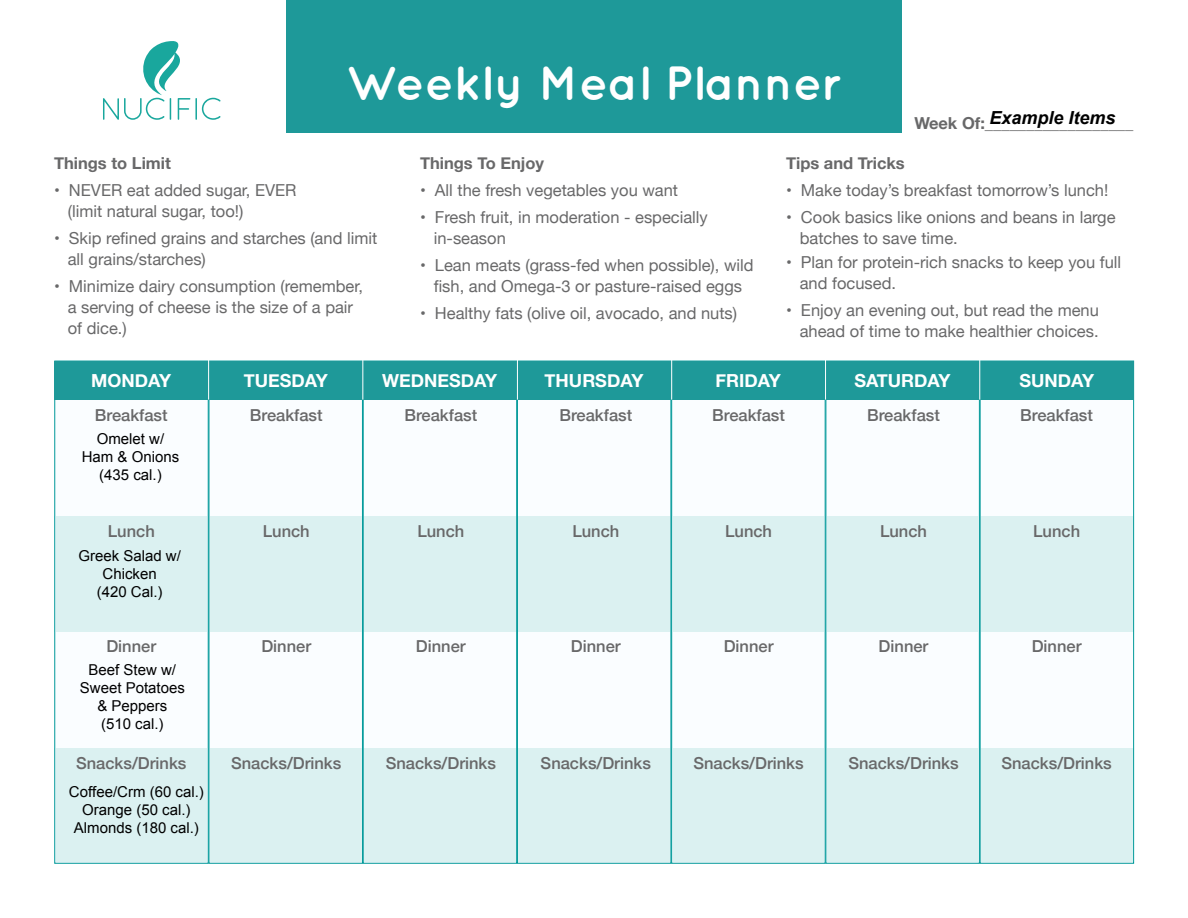
<style>
.page{position:relative;width:1188px;height:918px;background:#fff}
.page>*{position:absolute;margin:0;border:0;box-sizing:border-box;transform-origin:0 0}
.t1{font:700 48px "Quicksand";color:#fff}
.t2{font:700 18px "Helvetica Neue";color:#fff}
.t3{font:italic 700 18px "Arial";color:#000}
.t4{font:16.5px/21px "Helvetica Neue";color:#686869}
.t5{font:500 16.5px "Helvetica Neue";color:#686869}
.t6{font:700 16.5px "Helvetica Neue";color:#686869}
.t7{font:15px/18px "Arial";color:#000;text-align:center}
</style>
<div class="page">
<div style="left:286px;top:0;width:616px;height:133px;background:#1e9999"></div>
<div style="left:54px;top:361px;width:155px;height:503px;background:#fafdff;border:1px solid #099"></div>
<div style="left:671px;top:361px;width:155px;height:503px;background:#fafdff;border:1px solid #099"></div>
<div style="left:363px;top:361px;width:154px;height:503px;background:#fafdff;border:1px solid #099"></div>
<div style="left:980px;top:361px;width:154px;height:503px;background:#fafdff;border:1px solid #099"></div>
<div style="left:209px;top:361px;width:154px;height:503px;background:#fafdff;border:1px solid #099"></div>
<div style="left:826px;top:361px;width:154px;height:503px;background:#fafdff;border:1px solid #099"></div>
<div style="left:517px;top:361px;width:154px;height:503px;background:#fafdff;border:1px solid #099"></div>
<div style="left:54px;top:361px;width:1080px;height:39px;background:#1e9999"></div>
<hr style="left:208px;top:352px;width:1px;height:48px;background:#fff">
<hr style="left:517px;top:352px;width:1px;height:48px;background:#fff">
<hr style="left:825px;top:352px;width:1px;height:48px;background:#fff">
<hr style="left:362px;top:352px;width:1px;height:48px;background:#fff">
<hr style="left:671px;top:352px;width:1px;height:48px;background:#fff">
<hr style="left:979px;top:352px;width:1px;height:48px;background:#fff">
<div style="left:55px;top:516px;width:1079px;height:115px;background:#dbf1f1"></div>
<div style="left:55px;top:748px;width:1079px;height:116px;background:#dbf1f1"></div>
<svg style="left:103px;top:41px;width:87px;height:79px"></svg>
<hr style="left:195px;top:98px;width:2px;height:22px;background:#19a79d">
<svg style="left:202px;top:98px;width:19px;height:22px"></svg>
<p class="t1" style="left:346px;top:54px;width:498px">Weekly Meal Planner</p>
<p class="t3" style="left:989px;top:106px;width:128px">Example Items</p>
<p class="t6" style="left:914px;top:110px;width:221px">Week Of:__________________</p>
<p class="t6" style="left:54px;top:150px;width:118px">Things to Limit</p>
<p class="t4" style="left:68px;top:181px;width:230px;text-indent:-14px">• NEVER eat added sugar, EVER (limit natural sugar, too!)</p>
<p class="t4" style="left:68px;top:229px;width:311px;text-indent:-14px">• Skip refined grains and starches (and limit all grains/starches)</p>
<p class="t4" style="left:68px;top:277px;width:297px;text-indent:-14px">• Minimize dairy consumption (remember, a serving of cheese is the size of a pair of dice.)</p>
<p class="t6" style="left:420px;top:150px;width:126px">Things To Enjoy</p>
<p class="t4" style="left:420px;top:181px;width:260px">• All the fresh vegetables you want</p>
<p class="t4" style="left:420px;top:208px;width:289px">• Fresh fruit, in moderation - especially</p>
<p class="t4" style="left:434px;top:229px;width:74px">in-season</p>
<p class="t4" style="left:420px;top:256px;width:335px;text-align:center">• Lean meats (grass-fed when possible), wild fish, and Omega-3 or pasture-raised eggs</p>
<p class="t4" style="left:420px;top:304px;width:319px">• Healthy fats (olive oil, avocado, and nuts)</p>
<p class="t6" style="left:786px;top:150px;width:120px">Tips and Tricks</p>
<p class="t4" style="left:786px;top:181px;width:324px">• Make today’s breakfast tomorrow’s lunch!</p>
<p class="t4" style="left:800px;top:208px;width:317px;text-indent:-14px">• Cook basics like onions and beans in large batches to save time.</p>
<p class="t4" style="left:800px;top:253px;width:323px;text-indent:-14px">• Plan for protein-rich snacks to keep you full and focused.</p>
<p class="t4" style="left:786px;top:301px;width:314px">• Enjoy an evening out, but read the menu</p>
<p class="t4" style="left:800px;top:322px;width:300px">ahead of time to make healthier choices.</p>
<p class="t2" style="left:91px;top:367px;width:82px">MONDAY</p>
<p class="t5" style="left:95px;top:401px;width:74px">Breakfast</p>
<p class="t5" style="left:250px;top:401px;width:74px">Breakfast</p>
<p class="t5" style="left:405px;top:401px;width:74px">Breakfast</p>
<p class="t5" style="left:559px;top:401px;width:74px">Breakfast</p>
<p class="t5" style="left:712px;top:401px;width:74px">Breakfast</p>
<p class="t5" style="left:867px;top:401px;width:74px">Breakfast</p>
<p class="t5" style="left:1020px;top:401px;width:74px">Breakfast</p>
<p class="t2" style="left:244px;top:367px;width:86px">TUESDAY</p>
<p class="t2" style="left:382px;top:367px;width:117px">WEDNESDAY</p>
<p class="t2" style="left:545px;top:367px;width:100px">THURSDAY</p>
<p class="t2" style="left:716px;top:367px;width:67px">FRIDAY</p>
<p class="t2" style="left:854px;top:367px;width:98px">SATURDAY</p>
<p class="t2" style="left:1020px;top:367px;width:76px">SUNDAY</p>
<p class="t7" style="left:82px;top:429px;width:99px">Omelet w/<br>Ham &amp; Onions (435 cal.)</p>
<p class="t5" style="left:108px;top:518px;width:49px">Lunch</p>
<p class="t5" style="left:263px;top:518px;width:49px">Lunch</p>
<p class="t5" style="left:417px;top:518px;width:49px">Lunch</p>
<p class="t5" style="left:572px;top:518px;width:49px">Lunch</p>
<p class="t5" style="left:725px;top:518px;width:49px">Lunch</p>
<p class="t5" style="left:880px;top:518px;width:49px">Lunch</p>
<p class="t5" style="left:1033px;top:518px;width:49px">Lunch</p>
<p class="t7" style="left:78px;top:547px;width:104px">Greek Salad w/<br>Chicken<br>(420 Cal.)</p>
<p class="t5" style="left:106px;top:633px;width:51px">Dinner</p>
<p class="t5" style="left:261px;top:633px;width:51px">Dinner</p>
<p class="t5" style="left:416px;top:633px;width:51px">Dinner</p>
<p class="t5" style="left:571px;top:633px;width:51px">Dinner</p>
<p class="t5" style="left:724px;top:633px;width:51px">Dinner</p>
<p class="t5" style="left:879px;top:633px;width:51px">Dinner</p>
<p class="t5" style="left:1032px;top:633px;width:51px">Dinner</p>
<p class="t7" style="left:80px;top:661px;width:107px">Beef Stew w/<br>Sweet Potatoes &amp; Peppers<br>(510 cal.)</p>
<p class="t5" style="left:76px;top:750px;width:112px">Snacks/Drinks</p>
<p class="t5" style="left:231px;top:750px;width:112px">Snacks/Drinks</p>
<p class="t5" style="left:386px;top:750px;width:112px">Snacks/Drinks</p>
<p class="t5" style="left:541px;top:750px;width:112px">Snacks/Drinks</p>
<p class="t5" style="left:693px;top:750px;width:112px">Snacks/Drinks</p>
<p class="t5" style="left:848px;top:750px;width:112px">Snacks/Drinks</p>
<p class="t5" style="left:1001px;top:750px;width:112px">Snacks/Drinks</p>
<p class="t7" style="left:69px;top:782px;width:137px">Coffee/Crm (60 cal.)<br>Orange (50 cal.)<br>Almonds (180 cal.)</p>
</div>
